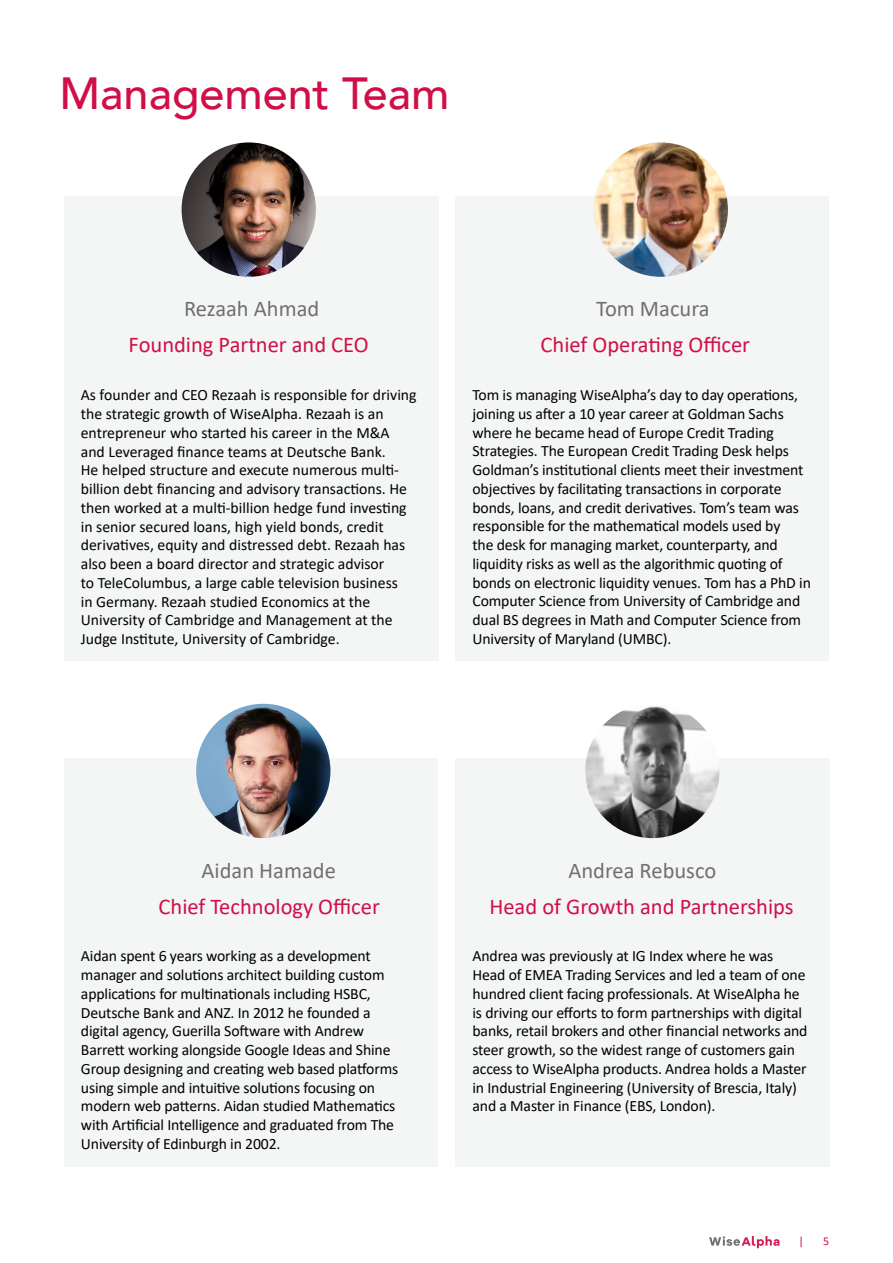
<style>
.page{position:relative;width:893px;height:1263px;background:#fff}
.page>*{position:absolute;margin:0;border:0;box-sizing:border-box;transform-origin:0 0}
.t1{font:500 45px "Avenir";color:#d00f49}
.t2{font:22.5px "Calibri";color:#d00f49}
.t3{font:22.5px "Calibri";color:#707070}
.t4{font:15.75px/18.8px "Calibri";letter-spacing:-.01em;color:#000}
.t5{font:12px "Calibri";color:#d00f49}
</style>
<div class="page">
<div style="left:64px;top:196px;width:374px;height:465px;background:#f4f5f5"></div>
<div style="left:455px;top:196px;width:374px;height:465px;background:#f4f5f5"></div>
<div style="left:64px;top:758px;width:374px;height:408px;background:#f4f5f5"></div>
<div style="left:455px;top:758px;width:375px;height:408px;background:#f4f5f5"></div>
<img style="left:182px;top:142px;width:134px;height:135px">
<img style="left:594px;top:142px;width:134px;height:135px;border-radius:67px">
<img style="left:196px;top:704px;width:134px;height:134px;border-radius:67px">
<img style="left:585px;top:704px;width:134px;height:134px;border-radius:67px">
<svg style="left:709px;top:1236px;width:70px;height:12px"></svg>
<h1 class="t1" style="left:60px;top:54px;width:392px">Management Team</h1>
<h2 class="t3" style="left:184px;top:293px;width:137px">Rezaah Ahmad</h2>
<h2 class="t3" style="left:596px;top:293px;width:115px">Tom Macura</h2>
<h2 class="t2" style="left:129px;top:329px;width:242px">Founding Partner and CEO</h2>
<h2 class="t2" style="left:541px;top:329px;width:211px">Chief Operating Officer</h2>
<p class="t4" style="left:81px;top:385px;width:337px">As founder and CEO Rezaah is responsible for driving the strategic growth of WiseAlpha. Rezaah is an entrepreneur who started his career in the M&amp;A and Leveraged finance teams at Deutsche Bank.<br>He helped structure and execute numerous multi&shy;billion debt financing and advisory transactions. He then worked at a multi-billion hedge fund investing in senior secured loans, high yield bonds, credit derivatives, equity and distressed debt. Rezaah has also been a board director and strategic advisor<br>to TeleColumbus, a large cable television business<br>in Germany. Rezaah studied Economics at the University of Cambridge and Management at the Judge Institute, University of Cambridge.</p>
<p class="t4" style="left:472px;top:385px;width:340px">Tom is managing WiseAlpha’s day to day operations, joining us after a 10 year career at Goldman Sachs where he became head of Europe Credit Trading Strategies. The European Credit Trading Desk helps Goldman’s institutional clients meet their investment objectives by facilitating transactions in corporate bonds, loans, and credit derivatives. Tom’s team was responsible for the mathematical models used by<br>the desk for managing market, counterparty, and liquidity risks as well as the algorithmic quoting of bonds on electronic liquidity venues. Tom has a PhD in Computer Science from University of Cambridge and dual BS degrees in Math and Computer Science from University of Maryland (UMBC).</p>
<h2 class="t3" style="left:202px;top:854px;width:136px">Aidan Hamade</h2>
<h2 class="t3" style="left:568px;top:854px;width:149px">Andrea Rebusco</h2>
<h2 class="t2" style="left:159px;top:890px;width:223px">Chief Technology Officer</h2>
<h2 class="t2" style="left:489px;top:890px;width:306px">Head of Growth and Partnerships</h2>
<p class="t4" style="left:81px;top:946px;width:319px">Aidan spent 6 years working as a development manager and solutions architect building custom applications for multinationals including HSBC, Deutsche Bank and ANZ. In 2012 he founded a digital agency, Guerilla Software with Andrew Barrett working alongside Google Ideas and Shine Group designing and creating web based platforms using simple and intuitive solutions focusing on modern web patterns. Aidan studied Mathematics with Artificial Intelligence and graduated from The University of Edinburgh in 2002.</p>
<p class="t4" style="left:472px;top:946px;width:337px">Andrea was previously at IG Index where he was Head of EMEA Trading Services and led a team of one hundred client facing professionals. At WiseAlpha he is driving our efforts to form partnerships with digital banks, retail brokers and other financial networks and steer growth, so the widest range of customers gain access to WiseAlpha products. Andrea holds a Master in Industrial Engineering (University of Brescia, Italy) and a Master in Finance (EBS, London).</p>
<p class="t5" style="left:799px;top:1233px;width:7px">|</p>
<p class="t5" style="left:823px;top:1233px;width:8px">5</p>
</div>
